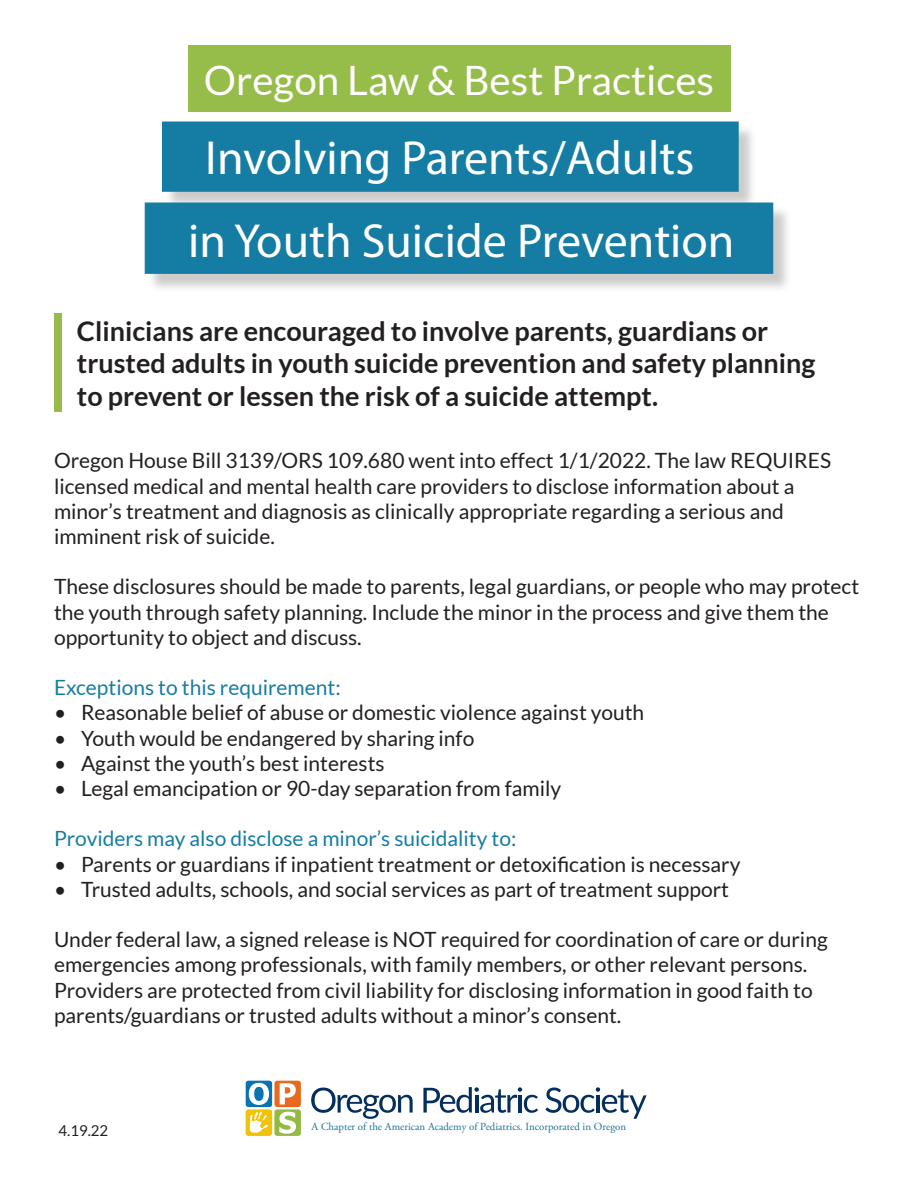
<style>
.page{position:relative;width:918px;height:1188px;background:#fff}
.page>*{position:absolute;margin:0;border:0;box-sizing:border-box;transform-origin:0 0}
.t1{font:48px "Myriad Pro";color:#fff}
.t2{font:40.5px "Lato";color:#fff}
.t3{font:700 27px/32.4px "Lato";color:#231f20}
.t4{font:21px/25.2px "Lato";color:#231f20}
.t5{font:21px "Lato";color:#157da4}
.t6{font:15px "Lato";color:#231f20}
.t7{font:10.8px "Adobe Garamond Pro";color:#19739b}
</style>
<div class="page">
<div style="left:246px;top:1109px;width:26px;height:27px;background:#f2c209;border-radius:3px"></div>
<div style="left:274px;top:1109px;width:27px;height:27px;background:#93ba42;border-radius:3px"></div>
<svg style="left:279px;top:1112px;width:17px;height:22px"></svg>
<div style="left:274px;top:1081px;width:27px;height:26px;background:#e86a1f;border-radius:3px"></div>
<svg style="left:280px;top:1083px;width:16px;height:21px"></svg>
<div style="left:246px;top:1081px;width:26px;height:26px;background:#0773b1;border-radius:3px"></div>
<svg style="left:249px;top:1083px;width:20px;height:22px"></svg>
<svg style="left:249px;top:1112px;width:19px;height:21px"></svg>
<svg style="left:311px;top:1088px;width:102px;height:31px"></svg>
<svg style="left:423px;top:1087px;width:115px;height:26px"></svg>
<svg style="left:545px;top:1087px;width:102px;height:32px"></svg>
<div style="left:54px;top:314px;width:7px;height:98px;background:#96bb4a"></div>
<div style="left:164px;top:124px;width:593px;height:87px;background:#231f20;opacity:.23"></div>
<div style="left:162px;top:122px;width:577px;height:70px;background:#157da3;border:2px solid #157da3"></div>
<div style="left:188px;top:45px;width:542px;height:67px;background:#96bc49"></div>
<div style="left:147px;top:205px;width:645px;height:88px;background:#231f20;opacity:.23"></div>
<div style="left:145px;top:202px;width:628px;height:72px;background:#157da3;border:2px solid #157da3"></div>
<p class="t2" style="left:204px;top:58px;width:512px">Oregon Law &amp; Best Practices</p>
<p class="t1" style="left:205px;top:128px;width:491px">Involving Parents/Adults</p>
<p class="t1" style="left:188px;top:211px;width:548px">in Youth Suicide Prevention</p>
<p class="t3" style="left:77px;top:314px;width:740px">Clinicians are encouraged to involve parents, guardians or trusted adults in youth suicide prevention and safety planning to prevent or lessen the risk of a suicide attempt.</p>
<p class="t4" style="left:54px;top:448px;width:779px">Oregon House Bill 3139/ORS 109.680 went into effect 1/1/2022. The law REQUIRES</p>
<p class="t4" style="left:54px;top:473px;width:742px">licensed medical and mental health care providers to disclose information about a</p>
<p class="t4" style="left:54px;top:499px;width:731px">minor’s treatment and diagnosis as clinically appropriate regarding a serious and</p>
<p class="t4" style="left:54px;top:524px;width:222px">imminent risk of suicide.</p>
<p class="t4" style="left:54px;top:574px;width:807px">These disclosures should be made to parents, legal guardians, or people who may protect the youth through safety planning. Include the minor in the process and give them the opportunity to object and discuss.</p>
<p class="t5" style="left:54px;top:676px;width:288px">Exceptions to this requirement:</p>
<p class="t4" style="left:54px;top:700px;width:592px">• Reasonable belief of abuse or domestic violence against youth</p>
<p class="t4" style="left:54px;top:725px;width:422px">• Youth would be endangered by sharing info</p>
<p class="t4" style="left:54px;top:751px;width:332px">• Against the youth’s best interests</p>
<p class="t4" style="left:54px;top:776px;width:509px">• Legal emancipation or 90-day separation from family</p>
<p class="t5" style="left:54px;top:827px;width:464px">Providers may also disclose a minor’s suicidality to:</p>
<p class="t4" style="left:54px;top:851px;width:688px">• Parents or guardians if inpatient treatment or detoxification is necessary</p>
<p class="t4" style="left:54px;top:877px;width:677px">• Trusted adults, schools, and social services as part of treatment support</p>
<p class="t4" style="left:54px;top:927px;width:775px">Under federal law, a signed release is NOT required for coordination of care or during emergencies among professionals, with family members, or other relevant persons.</p>
<p class="t4" style="left:54px;top:977px;width:760px">Providers are protected from civil liability for disclosing information in good faith to</p>
<p class="t4" style="left:54px;top:1003px;width:569px">parents/guardians or trusted adults without a minor’s consent.</p>
<p class="t6" style="left:58px;top:1122px;width:51px">4.19.22</p>
<p class="t7" style="left:312px;top:1120px;width:316px">A Chapter of the American Academy of Pediatrics. Incorporated in Oregon</p>
</div>
